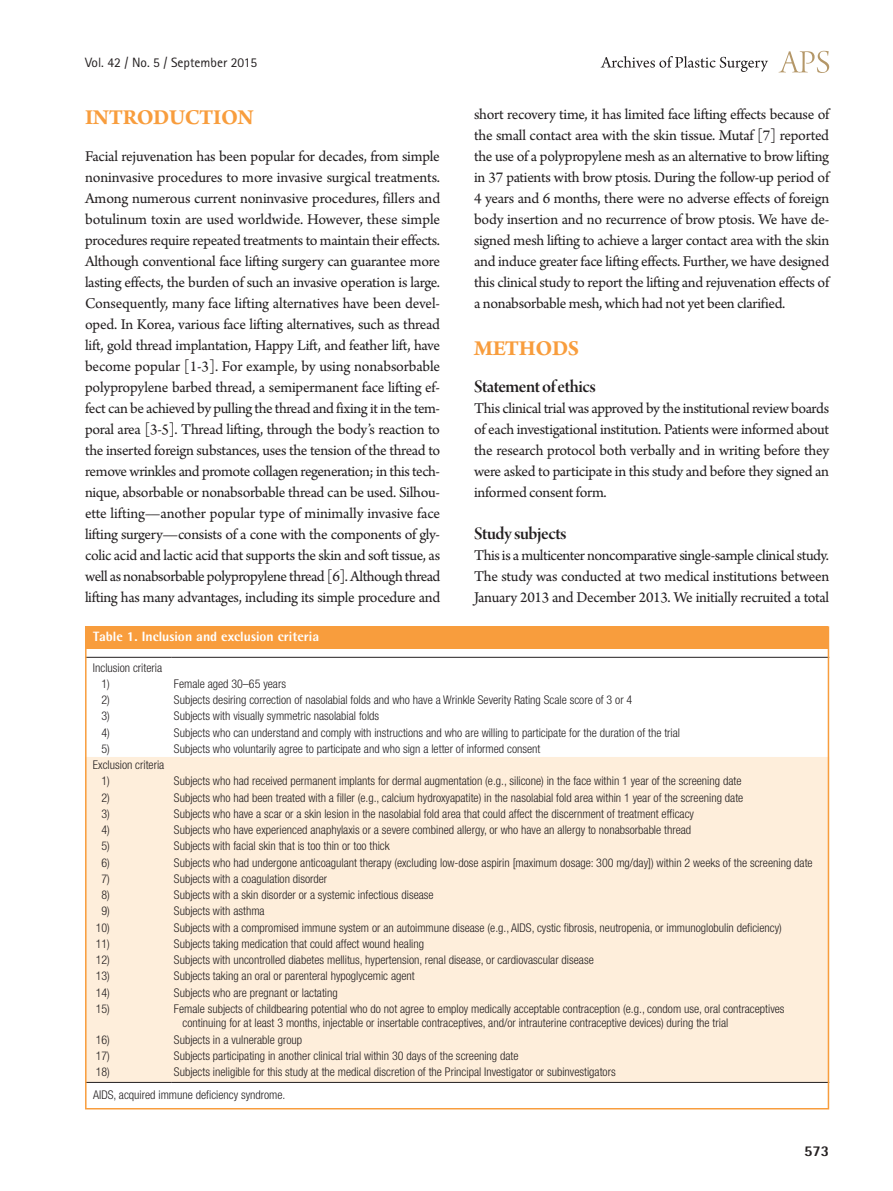
<style>
.page{position:relative;width:893px;height:1191px;background:#fff}
.page>*{position:absolute;margin:0;border:0;box-sizing:border-box;transform-origin:0 0}
.대제목{font:700 22.5px "Arno Pro";letter-spacing:-.02em;color:#f89d3d}
.중제목{font:18.75px "Arno Pro Smbd Display";letter-spacing:-.02em;color:#231f20}
.본문{font:15.75px/21px "Arno Pro";letter-spacing:-.02em;color:#231f20;text-align:justify}
.t1{font:800 15px "Rotis Semi Sans Std";color:#231f20}
.표그림제목{font:800 13.5px "Rotis Semi Sans Std";color:#fff}
.t2{font:13.5px "Rotis Sans Serif Std";color:#231f20}
.표본문{font:300 condensed 12px/14.4px "Helvetica Neue LT Std";color:#231f20}
</style>
<div class="page">
<svg style="left:779px;top:51px;width:50px;height:22px"></svg>
<svg style="left:601px;top:56px;width:167px;height:16px"></svg>
<div style="left:88px;top:757px;width:738px;height:325px;background:#feeedb"></div>
<hr style="left:85px;top:1082px;width:87px;height:1px;background:#231f20">
<hr style="left:172px;top:1082px;width:657px;height:1px;background:#231f20">
<hr style="left:85px;top:657px;width:87px;height:1px;background:#231f20">
<hr style="left:172px;top:657px;width:657px;height:1px;background:#231f20">
<div style="left:85px;top:626px;width:743px;height:22px;background:#f89d3d"></div>
<div style="left:85px;top:626px;width:744px;height:483px;border:2px solid #f89d3d"></div>
<p class="t2" style="left:85px;top:54px;width:174px">Vol. 42 / No. 5 / September 2015</p>
<p class="대제목" style="left:85px;top:105px;width:170px">INTRODUCTION</p>
<p class="본문" style="left:85px;top:147px;width:357px">Facial rejuvenation has been popular for decades, from simple noninvasive procedures to more invasive surgical treatments.<br>Among numerous current noninvasive procedures, fillers and botulinum toxin are used worldwide. However, these simple procedures require repeated treatments to maintain their effects.<br>Although conventional face lifting surgery can guarantee more lasting effects, the burden of such an invasive operation is large.<br>Consequently, many face lifting alternatives have been devel&shy;oped. In Korea, various face lifting alternatives, such as thread lift, gold thread implantation, Happy Lift, and feather lift, have become popular [1-3]. For example, by using nonabsorbable polypropylene barbed thread, a semipermanent face lifting ef&shy;fect can be achieved by pulling the thread and fixing it in the tem&shy;poral area [3-5]. Thread lifting, through the body’s reaction to the inserted foreign substances, uses the tension of the thread to remove wrinkles and promote collagen regeneration; in this tech&shy;nique, absorbable or nonabsorbable thread can be used. Silhou&shy;ette lifting—another popular type of minimally invasive face lifting surgery—consists of a cone with the components of gly&shy;colic acid and lactic acid that supports the skin and soft tissue, as well as nonabsorbable polypropylene thread [6]. Although thread lifting has many advantages, including its simple procedure and</p>
<p class="표그림제목" style="left:93px;top:628px;width:228px">Table 1. Inclusion and exclusion criteria</p>
<p class="본문" style="left:474px;top:105px;width:357px">short recovery time, it has limited face lifting effects because of the small contact area with the skin tissue. Mutaf [7] reported the use of a polypropylene mesh as an alternative to brow lifting in 37 patients with brow ptosis. During the follow-up period of 4 years and 6 months, there were no adverse effects of foreign body insertion and no recurrence of brow ptosis. We have de&shy;signed mesh lifting to achieve a larger contact area with the skin and induce greater face lifting effects. Further, we have designed this clinical study to report the lifting and rejuvenation effects of a nonabsorbable mesh, which had not yet been clarified.</p>
<p class="대제목" style="left:474px;top:336px;width:107px">METHODS</p>
<p class="중제목" style="left:474px;top:376px;width:123px">Statement of ethics</p>
<p class="본문" style="left:474px;top:399px;width:357px">This clinical trial was approved by the institutional review boards of each investigational institution. Patients were informed about the research protocol both verbally and in writing before they were asked to participate in this study and before they signed an informed consent form.</p>
<p class="중제목" style="left:474px;top:523px;width:94px">Study subjects</p>
<p class="본문" style="left:474px;top:546px;width:357px">This is a multicenter noncomparative single-sample clinical study.<br>The study was conducted at two medical institutions between January 2013 and December 2013. We initially recruited a total</p>
<p class="표본문" style="left:93px;top:660px;width:71px">Inclusion criteria</p>
<p class="표본문" style="left:101px;top:676px;width:10px">1)</p>
<p class="표본문" style="left:174px;top:676px;width:114px">Female aged 30–65 years</p>
<p class="표본문" style="left:101px;top:692px;width:10px">2)</p>
<p class="표본문" style="left:174px;top:692px;width:460px">Subjects desiring correction of nasolabial folds and who have a Wrinkle Severity Rating Scale score of 3 or 4</p>
<p class="표본문" style="left:101px;top:708px;width:10px">3)</p>
<p class="표본문" style="left:174px;top:708px;width:207px">Subjects with visually symmetric nasolabial folds</p>
<p class="표본문" style="left:101px;top:725px;width:10px">4)</p>
<p class="표본문" style="left:174px;top:725px;width:508px">Subjects who can understand and comply with instructions and who are willing to participate for the duration of the trial</p>
<p class="표본문" style="left:101px;top:741px;width:10px">5)</p>
<p class="표본문" style="left:174px;top:741px;width:368px">Subjects who voluntarily agree to participate and who sign a letter of informed consent</p>
<p class="표본문" style="left:93px;top:757px;width:73px">Exclusion criteria</p>
<p class="표본문" style="left:101px;top:774px;width:10px">1)</p>
<p class="표본문" style="left:174px;top:774px;width:569px">Subjects who had received permanent implants for dermal augmentation (e.g., silicone) in the face within 1 year of the screening date</p>
<p class="표본문" style="left:101px;top:790px;width:10px">2)</p>
<p class="표본문" style="left:174px;top:790px;width:571px">Subjects who had been treated with a filler (e.g., calcium hydroxyapatite) in the nasolabial fold area within 1 year of the screening date</p>
<p class="표본문" style="left:101px;top:806px;width:10px">3)</p>
<p class="표본문" style="left:174px;top:806px;width:522px">Subjects who have a scar or a skin lesion in the nasolabial fold area that could affect the discernment of treatment efficacy</p>
<p class="표본문" style="left:101px;top:822px;width:10px">4)</p>
<p class="표본문" style="left:174px;top:822px;width:519px">Subjects who have experienced anaphylaxis or a severe combined allergy, or who have an allergy to nonabsorbable thread</p>
<p class="표본문" style="left:101px;top:839px;width:10px">5)</p>
<p class="표본문" style="left:174px;top:839px;width:217px">Subjects with facial skin that is too thin or too thick</p>
<p class="표본문" style="left:101px;top:855px;width:10px">6)</p>
<p class="표본문" style="left:174px;top:855px;width:640px">Subjects who had undergone anticoagulant therapy (excluding low-dose aspirin [maximum dosage: 300 mg/day]) within 2 weeks of the screening date</p>
<p class="표본문" style="left:101px;top:871px;width:10px">7)</p>
<p class="표본문" style="left:174px;top:871px;width:155px">Subjects with a coagulation disorder</p>
<p class="표본문" style="left:101px;top:887px;width:10px">8)</p>
<p class="표본문" style="left:174px;top:887px;width:261px">Subjects with a skin disorder or a systemic infectious disease</p>
<p class="표본문" style="left:101px;top:904px;width:10px">9)</p>
<p class="표본문" style="left:174px;top:904px;width:92px">Subjects with asthma</p>
<p class="표본문" style="left:96px;top:920px;width:16px">10)</p>
<p class="표본문" style="left:174px;top:920px;width:609px">Subjects with a compromised immune system or an autoimmune disease (e.g., AIDS, cystic fibrosis, neutropenia, or immunoglobulin deficiency)</p>
<p class="표본문" style="left:96px;top:936px;width:16px">11)</p>
<p class="표본문" style="left:174px;top:936px;width:252px">Subjects taking medication that could affect wound healing</p>
<p class="표본문" style="left:96px;top:952px;width:16px">12)</p>
<p class="표본문" style="left:174px;top:952px;width:421px">Subjects with uncontrolled diabetes mellitus, hypertension, renal disease, or cardiovascular disease</p>
<p class="표본문" style="left:96px;top:969px;width:16px">13)</p>
<p class="표본문" style="left:174px;top:969px;width:242px">Subjects taking an oral or parenteral hypoglycemic agent</p>
<p class="표본문" style="left:96px;top:985px;width:16px">14)</p>
<p class="표본문" style="left:174px;top:985px;width:165px">Subjects who are pregnant or lactating</p>
<p class="표본문" style="left:96px;top:1001px;width:16px">15)</p>
<p class="표본문" style="left:183px;top:1001px;width:603px;text-indent:-9px">Female subjects of childbearing potential who do not agree to employ medically acceptable contraception (e.g., condom use, oral contraceptives continuing for at least 3 months, injectable or insertable contraceptives, and/or intrauterine contraceptive devices) during the trial</p>
<p class="표본문" style="left:96px;top:1032px;width:16px">16)</p>
<p class="표본문" style="left:174px;top:1032px;width:130px">Subjects in a vulnerable group</p>
<p class="표본문" style="left:96px;top:1048px;width:16px">17)</p>
<p class="표본문" style="left:174px;top:1048px;width:346px">Subjects participating in another clinical trial within 30 days of the screening date</p>
<p class="표본문" style="left:96px;top:1064px;width:16px">18)</p>
<p class="표본문" style="left:174px;top:1064px;width:443px">Subjects ineligible for this study at the medical discretion of the Principal Investigator or subinvestigators</p>
<p class="표본문" style="left:93px;top:1087px;width:194px">AIDS, acquired immune deficiency syndrome.</p>
<p class="t1" style="left:804px;top:1141px;width:27px">573</p>
</div>
